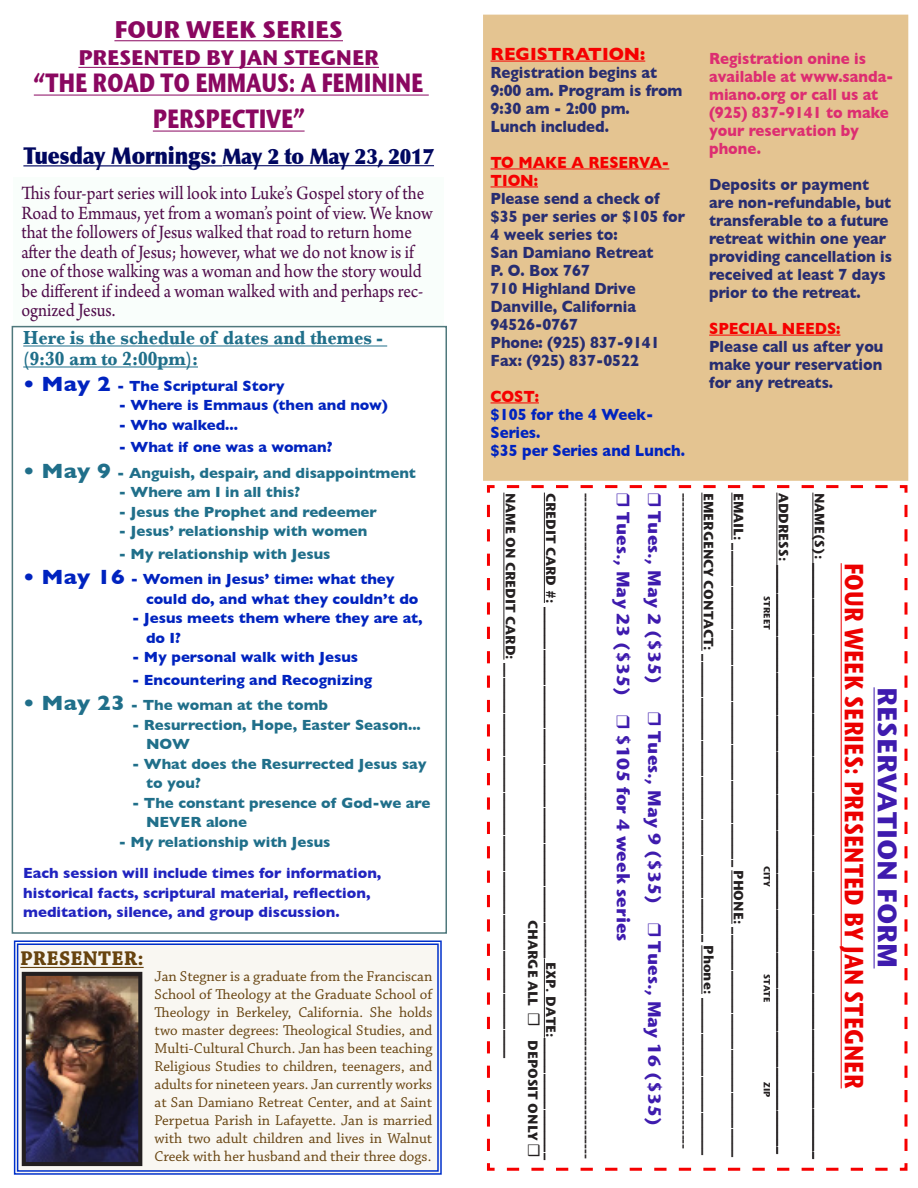
<style>
.page{position:relative;width:918px;height:1188px;background:#fff}
.page>*{position:absolute;margin:0;border:0;box-sizing:border-box;transform-origin:0 0}
.t1{font:700 27px "Stone Sans ITC";color:#3e1bae}
.t2{font:700 26.25px/36px "Stone Sans ITC";letter-spacing:-.01em;color:#8a0760;text-align:center;scale:.8 1}
.t3{font:700 26.25px "Stone Sans ITC";letter-spacing:.005em;color:#ec0000;scale:.8 1}
.t4{font:700 24px "Stone Sans ITC";letter-spacing:-.01em;color:#8a0760}
.t5{font:900 23.1px "Optima";letter-spacing:-.01em;color:#000760;scale:.91 1}
.t6{font:700 21px "Stone Sans ITC";letter-spacing:-.01em;color:#8a0760}
.t7{font:700 21px "Chaparral Pro";letter-spacing:.01em;color:#67430f}
.t8{font:19.8px/19.5px "Arno Pro";color:#4f0b4a;scale:.91 1}
.t9{font:700 19.8px/21px "Baskerville";color:#206f8a;scale:.91 1}
.t10{font:700 18px/31.5px "Stone Sans ITC";color:#3e1bae}
.t11{font:700 18px "Gill Sans";color:#f60000}
.t12{font:700 16.5px/18px "Gill Sans";color:#272d71;scale:.91 1}
.t13{font:700 16.5px/18px "Gill Sans";color:#dd2d71;scale:.91 1}
.t14{font:700 16.5px/18px "Gill Sans";color:#0023bf;scale:.91 1}
.t15{font:700 16.5px/18px "Gill Sans";color:#f60000;scale:.91 1}
.t16{font:15px/18px "Chaparral Pro";color:#67430f;text-align:justify}
.t17{font:700 15px/19.5px "Gill Sans";color:#206f8a}
.t18{font:700 15px/19.5px "Gill Sans";color:#0023bf}
.t19{font:700 15px/19.5px "Gill Sans";color:#2023bf}
.t20{font:700 13.5px/22.5px "Stone Sans ITC";color:#231f20}
.t21{font:700 9px "Stone Sans ITC";color:#231f20}
.s1{font-size:21.45px}
.s2{font-size:21px}
.s3{font-family:"Menlo";font-size:21px}
</style>
<div class="page">
<hr style="left:114px;top:41px;width:229px;height:1px;background:#8a0760">
<hr style="left:78px;top:67px;width:301px;height:1px;background:#8a0760">
<hr style="left:34px;top:95px;width:395px;height:1px;background:#8a0760">
<hr style="left:153px;top:131px;width:152px;height:1px;background:#8a0760">
<hr style="left:23px;top:165px;width:199px;height:1px;background:#000760">
<hr style="left:222px;top:165px;width:212px;height:1px;background:#000760">
<div style="left:13px;top:940px;width:429px;height:235px;background:#f9f7f2"></div>
<div style="left:17px;top:944px;width:422px;height:228px;border:1px solid #0030ca"></div>
<hr style="left:20px;top:967px;width:124px;height:1px;background:#67430f">
<svg style="left:487px;top:485px;width:421px;height:686px"></svg>
<div style="left:485px;top:16px;width:422px;height:463px;background:#e4c491"></div>
<hr style="left:491px;top:61px;width:154px;height:1px;background:#f60000">
<hr style="left:491px;top:169px;width:178px;height:1px;background:#f60000">
<hr style="left:491px;top:187px;width:47px;height:1px;background:#f60000">
<hr style="left:491px;top:403px;width:48px;height:1px;background:#f60000">
<hr style="left:709px;top:335px;width:131px;height:1px;background:#f60000">
<div style="left:483px;top:15px;width:425px;height:466px;border:3px solid #e4c491"></div>
<img style="left:27px;top:977px;width:110px;height:184px">
<div style="left:22px;top:972px;width:120px;height:194px;border:4px solid #231f20"></div>
<div style="left:14px;top:177px;width:430px;height:150px;background:#f9fefb"></div>
<div style="left:12px;top:326px;width:435px;height:608px;border:2px solid #4f787c"></div>
<hr style="left:23px;top:346px;width:364px;height:1px;background:#206f8a">
<hr style="left:23px;top:367px;width:175px;height:1px;background:#206f8a">
<h3 class="t4" style="left:114px;top:14px;width:230px">FOUR WEEK SERIES</h3>
<h3 class="t6" style="left:78px;top:44px;width:302px">PRESENTED BY JAN STEGNER</h3>
<h2 class="t2" style="left:34px;top:64px;width:489px">“THE ROAD TO EMMAUS: A FEMININE<br>PERSPECTIVE”</h2>
<h3 class="t5" style="left:23px;top:141px;width:453px">Tuesday Mornings: <span class="s1">May 2 to May 23, 2017</span></h3>
<p class="t8" style="left:21px;top:185px;width:454px">This four-part series will look into Luke’s Gospel story of the Road to Emmaus, yet from a woman’s point of view. We know that the followers of Jesus walked that road to return home after the death of Jesus; however, what we do not know is if one of those walking was a woman and how the story would be different if indeed a woman walked with and perhaps rec&shy;ognized Jesus.</p>
<h3 class="t9" style="left:23px;top:327px;width:397px">Here is the schedule of dates and themes - (9:30 am to 2:00pm):</h3>
<p class="t18" style="left:23px;top:376px;width:263px"><span class="s2">• May 2</span> - The Scriptural Story</p>
<p class="t18" style="left:119px;top:395px;width:271px">- Where is Emmaus (then and now)</p>
<p class="t18" style="left:119px;top:415px;width:121px">- Who walked...</p>
<p class="t18" style="left:119px;top:437px;width:215px">- What if one was a woman?</p>
<p class="t17" style="left:23px;top:463px;width:394px"><span class="s2">• May 9</span> - Anguish, despair, and disappointment</p>
<p class="t17" style="left:119px;top:482px;width:183px">- Where am I in all this?</p>
<p class="t17" style="left:119px;top:502px;width:260px">- Jesus the Prophet and redeemer</p>
<p class="t17" style="left:119px;top:521px;width:250px">- Jesus’ relationship with women</p>
<p class="t17" style="left:119px;top:544px;width:213px">- My relationship with Jesus</p>
<p class="t18" style="left:146px;top:569px;width:274px;text-indent:-123px"><span class="s2">• May 16</span> - Women in Jesus’ time: what they could do, and what they couldn’t do</p>
<p class="t18" style="left:146px;top:608px;width:278px;text-indent:-14px">- Jesus meets them where they are at, do I?</p>
<p class="t18" style="left:132px;top:647px;width:228px">- My personal walk with Jesus</p>
<p class="t18" style="left:132px;top:670px;width:242px">- Encountering and Recognizing</p>
<p class="t17" style="left:23px;top:695px;width:306px"><span class="s2">• May 23</span> - The woman at the tomb</p>
<p class="t17" style="left:146px;top:715px;width:276px;text-indent:-14px">- Resurrection, Hope, Easter Season...<br>NOW</p>
<p class="t17" style="left:146px;top:754px;width:282px;text-indent:-14px">- What does the Resurrected Jesus say to you?</p>
<p class="t17" style="left:146px;top:793px;width:286px;text-indent:-14px">- The constant presence of God-we are<br>NEVER alone</p>
<p class="t17" style="left:119px;top:832px;width:213px">- My relationship with Jesus</p>
<p class="t19" style="left:23px;top:863px;width:360px">Each session will include times for information, historical facts, scriptural material, reflection, meditation, silence, and group discussion.</p>
<h3 class="t7" style="left:20px;top:946px;width:125px">PRESENTER:</h3>
<p class="t16" style="left:155px;top:967px;width:279px">Jan Stegner is a graduate from the Franciscan School of Theology at the Graduate School of Theology in Berkeley, California. She holds two master degrees: Theological Studies, and Multi-Cultural Church. Jan has been teaching Religious Studies to children, teenagers, and adults for nineteen years. Jan currently works at San Damiano Retreat Center, and at Saint Perpetua Parish in Lafayette. Jan is married with two adult children and lives in Walnut Creek with her husband and their three dogs.</p>
<h3 class="t11" style="left:491px;top:43px;width:156px">REGISTRATION:</h3>
<p class="t12" style="left:491px;top:63px;width:212px">Registration begins at<br>9:00 am. Program is from<br>9:30 am - 2:00 pm.<br>Lunch included.</p>
<p class="t15" style="left:491px;top:153px;width:198px">TO MAKE A RESERVA-<br>TION:</p>
<p class="t12" style="left:491px;top:189px;width:215px">Please send a check of $35 per series or $105 for<br>4 week series to:<br>San Damiano Retreat<br>P. O. Box 767<br>710 Highland Drive<br>Danville, California<br>94526-0767<br>Phone: (925) 837-9141<br>Fax: (925) 837-0522</p>
<p class="t15" style="left:491px;top:387px;width:55px">COST:</p>
<p class="t14" style="left:491px;top:405px;width:215px">$105 for the 4 Week-<br>Series.<br>$35 per Series and Lunch.</p>
<p class="t20" style="left:562px;top:493px;width:669px;rotate:90deg">CREDIT CARD #: _________________________________________________ EXP. DATE:_________________</p>
<p class="t20" style="left:598px;top:493px;width:668px;rotate:90deg">----------------------------------------------------------------------------------------------------------------------------------------</p>
<p class="t20" style="left:544px;top:493px;width:666px;text-indent:428px;rotate:90deg">CHARGE ALL <span class="s3">❒</span> DEPOSIT ONLY <span class="s3">❒<br></span>NAME ON CREDIT CARD: _______________________________________________________</p>
<h3 class="t10" style="left:671px;top:493px;width:193px;rotate:90deg">❒ Tues., May 2 ($35)</h3>
<p class="t20" style="left:696px;top:493px;width:658px;rotate:90deg">--------------------------------------------------------------------------------------------------------------------------------------</p>
<h3 class="t10" style="left:671px;top:493px;width:635px;text-indent:220px;rotate:90deg">❒ Tues., May 9 ($35) ❒ Tues., May 16 ($35) ❒ Tues., May 23 ($35) ❒ $105 for 4 week series</h3>
<p class="t13" style="left:709px;top:49px;width:204px">Registration onine is available at www.sanda&shy;miano.org or call us at (925) 837-9141 to make your reservation by phone.</p>
<p class="t12" style="left:709px;top:175px;width:203px">Deposits or payment are non-refundable, but transferable to a future retreat within one year providing cancellation is received at least 7 days prior to the retreat.</p>
<p class="t15" style="left:709px;top:319px;width:146px">SPECIAL NEEDS:</p>
<p class="t12" style="left:709px;top:337px;width:193px;text-align:justify">Please call us after you make your reservation for any retreats.</p>
<p class="t20" style="left:720px;top:493px;width:665px;rotate:90deg">EMERGENCY CONTACT: ________________________________________ Phone: ______________________</p>
<p class="t20" style="left:750px;top:493px;width:666px;rotate:90deg">EMAIL: _____________________________________________ PHONE: ________________________________</p>
<p class="t20" style="left:795px;top:493px;width:663px;rotate:90deg">ADDRESS: __________________________________________________________________________________</p>
<p class="t20" style="left:831px;top:493px;width:668px;rotate:90deg">NAME(S): ___________________________________________________________________________________</p>
<p class="t21" style="left:773px;top:596px;width:35px;rotate:90deg">STREET</p>
<p class="t21" style="left:773px;top:866px;width:22px;rotate:90deg">CITY</p>
<p class="t21" style="left:773px;top:974px;width:30px;rotate:90deg">STATE</p>
<p class="t21" style="left:773px;top:1082px;width:17px;rotate:90deg">ZIP</p>
<h2 class="t3" style="left:871px;top:563px;width:658px;rotate:90deg">FOUR WEEK SERIES: PRESENTED BY JAN STEGNER</h2>
<h1 class="t1" style="left:905px;top:687px;width:283px;rotate:90deg">RESERVATION FORM</h1>
</div>
